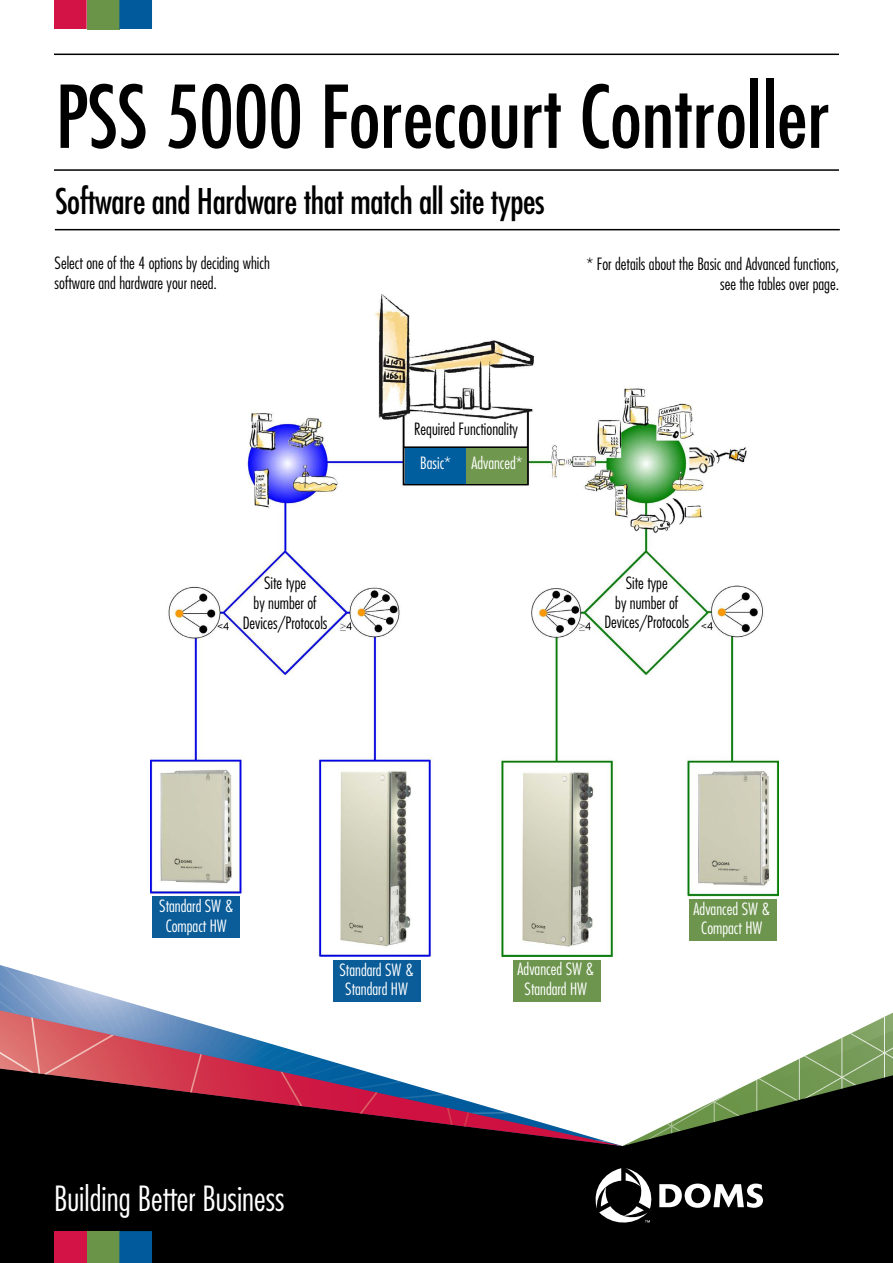
<style>
.page{position:relative;width:893px;height:1263px;background:#fff}
.page>*{position:absolute;margin:0;border:0;box-sizing:border-box;transform-origin:0 0}
.t1{font:condensed 84px "Futura Std";color:#000}
.t2{font:condensed 34.5px "Futura Std";letter-spacing:-.01em;color:#000}
.t3{font:300 condensed 33.75px "Futura Std";color:#fff}
.t4{font:300 condensed 16.5px/19.8px "Futura Std";color:#000;text-align:center}
.t5{font:300 condensed 16.5px/19.8px "Futura Std";color:#fff;text-align:center}
</style>
<div class="page">
<hr style="left:54px;top:54px;width:785px;height:1px;background:#000">
<hr style="left:54px;top:169px;width:785px;height:2px;background:#000">
<hr style="left:55px;top:229px;width:785px;height:1px;background:#000">
<div style="left:54px;top:0;width:33px;height:29px;background:#d31245"></div>
<div style="left:87px;top:0;width:32px;height:29px;background:#6a9448"></div>
<div style="left:119px;top:0;width:33px;height:29px;background:#005a9c"></div>
<img style="left:151px;top:294px;width:627px;height:662px">
<div style="left:334px;top:960px;width:87px;height:41px;background:#0a5d99"></div>
<div style="left:513px;top:960px;width:87px;height:41px;background:#6d954e"></div>
<div style="left:152px;top:896px;width:88px;height:42px;background:#0a5d99"></div>
<div style="left:689px;top:899px;width:87px;height:41px;background:#6d954e"></div>
<div style="left:405px;top:448px;width:61px;height:36px;background:#005e9f"></div>
<div style="left:466px;top:448px;width:61px;height:36px;background:#6f974e"></div>
<div style="left:0;top:1146px;width:893px;height:117px;background:#000"></div>
<svg style="left:0;top:965px;width:893px;height:181px"></svg>
<svg style="left:0;top:1017px;width:469px;height:109px"></svg>
<svg style="left:592px;top:1168px;width:171px;height:58px"></svg>
<div style="left:54px;top:1231px;width:33px;height:32px;background:#d31245"></div>
<div style="left:87px;top:1231px;width:32px;height:32px;background:#6a9448"></div>
<div style="left:119px;top:1231px;width:33px;height:32px;background:#005a9c"></div>
<h1 class="t1" style="left:55px;top:66px;width:776px">PSS 5000 Forecourt Controller</h1>
<h2 class="t2" style="left:55px;top:180px;width:491px">Software and Hardware that match all site types</h2>
<p class="t4" style="left:55px;top:253px;width:217px;text-align:left">Select one of the 4 options by deciding which software and hardware your need.</p>
<p class="t4" style="left:586px;top:254px;width:254px;text-align:right">* For details about the Basic and Advanced functions, see the tables over page.</p>
<p class="t4" style="left:414px;top:419px;width:105px">Required Functionality</p>
<p class="t4" style="left:243px;top:573px;width:86px">Site type<br>by number of<br>Devices/Protocols</p>
<p class="t5" style="left:420px;top:453px;width:104px">Basic* Advanced*</p>
<p class="t4" style="left:604px;top:573px;width:86px">Site type<br>by number of<br>Devices/Protocols</p>
<p class="t5" style="left:159px;top:896px;width:76px">Standard SW &amp;<br>Compact HW</p>
<p class="t5" style="left:694px;top:898px;width:78px">Advanced SW &amp;<br>Compact HW</p>
<p class="t5" style="left:340px;top:959px;width:76px">Standard SW &amp;<br>Standard HW</p>
<p class="t5" style="left:518px;top:959px;width:78px">Advanced SW &amp;<br>Standard HW</p>
<h3 class="t3" style="left:54px;top:1178px;width:232px">Building Better Business</h3>
</div>
